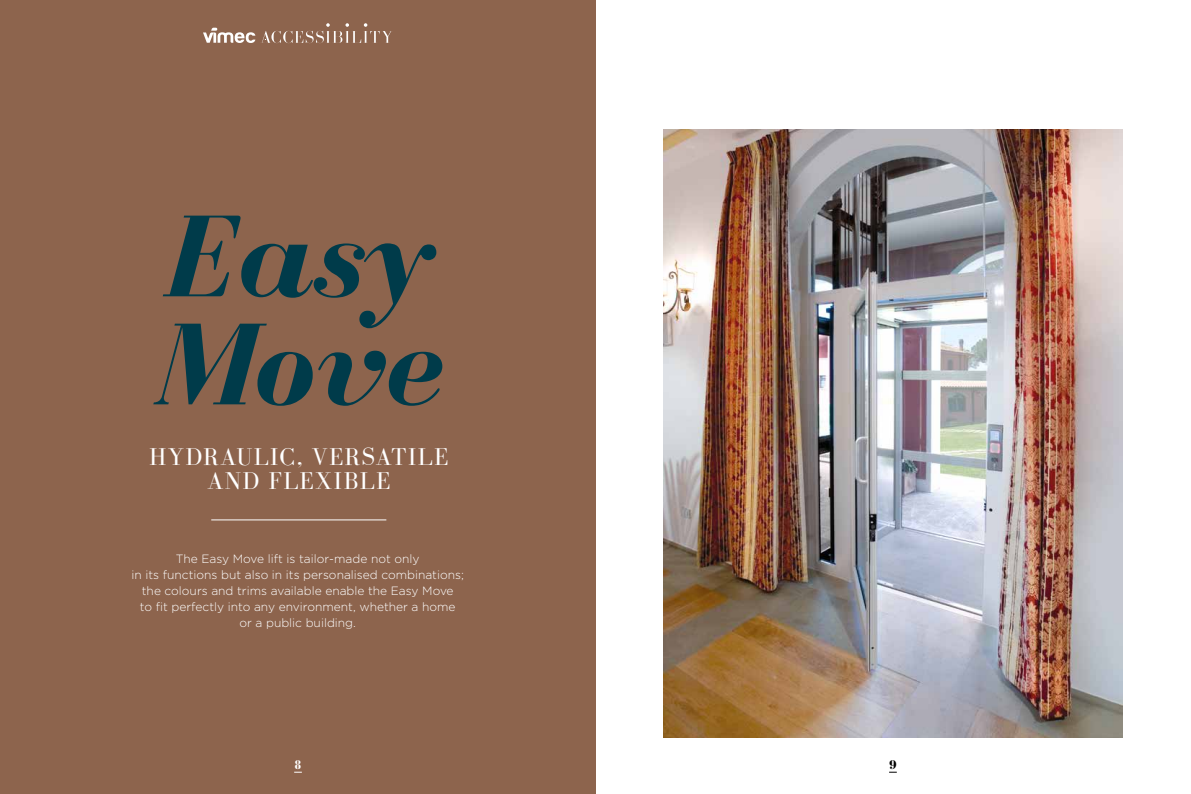
<style>
.page{position:relative;width:1191px;height:794px;background:#fff}
.page>*{position:absolute;margin:0;border:0;box-sizing:border-box;transform-origin:0 0}
.t1{font:italic 700 120px/108px "Bodoni FLF";color:#003b4a}
.t2{font:25px/24px "Bodoni FLF";letter-spacing:.05em;color:#fff;text-align:center}
.t3{font:700 13px "Bodoni FLF";color:#fff}
.t4{font:700 13px "Bodoni FLF";color:#000}
.t5{font:300 12px/16px "Gotham HTF";color:#fff;text-align:center}
</style>
<div class="page">
<div style="left:0;top:0;width:595px;height:794px;background:#8d644d"></div>
<hr style="left:211px;top:519px;width:175px;height:1px;background:#fff">
<svg style="left:203px;top:23px;width:189px;height:20px"></svg>
<img style="left:663px;top:129px;width:459px;height:608px">
<h1 class="t1" style="left:154px;top:207px;width:288px">Easy<br>Move</h1>
<h2 class="t2" style="left:149px;top:445px;width:301px">HYDRAULIC, VERSATILE<br>AND FLEXIBLE</h2>
<p class="t5" style="left:131px;top:550px;width:334px">The Easy Move lift is tailor-made not only<br>in its functions but also in its personalised combinations; the colours and trims available enable the Easy Move<br>to fit perfectly into any environment, whether a home<br>or a public building.</p>
<p class="t3" style="left:294px;top:758px;width:9px">8</p>
<p class="t4" style="left:889px;top:758px;width:9px">9</p>
</div>
